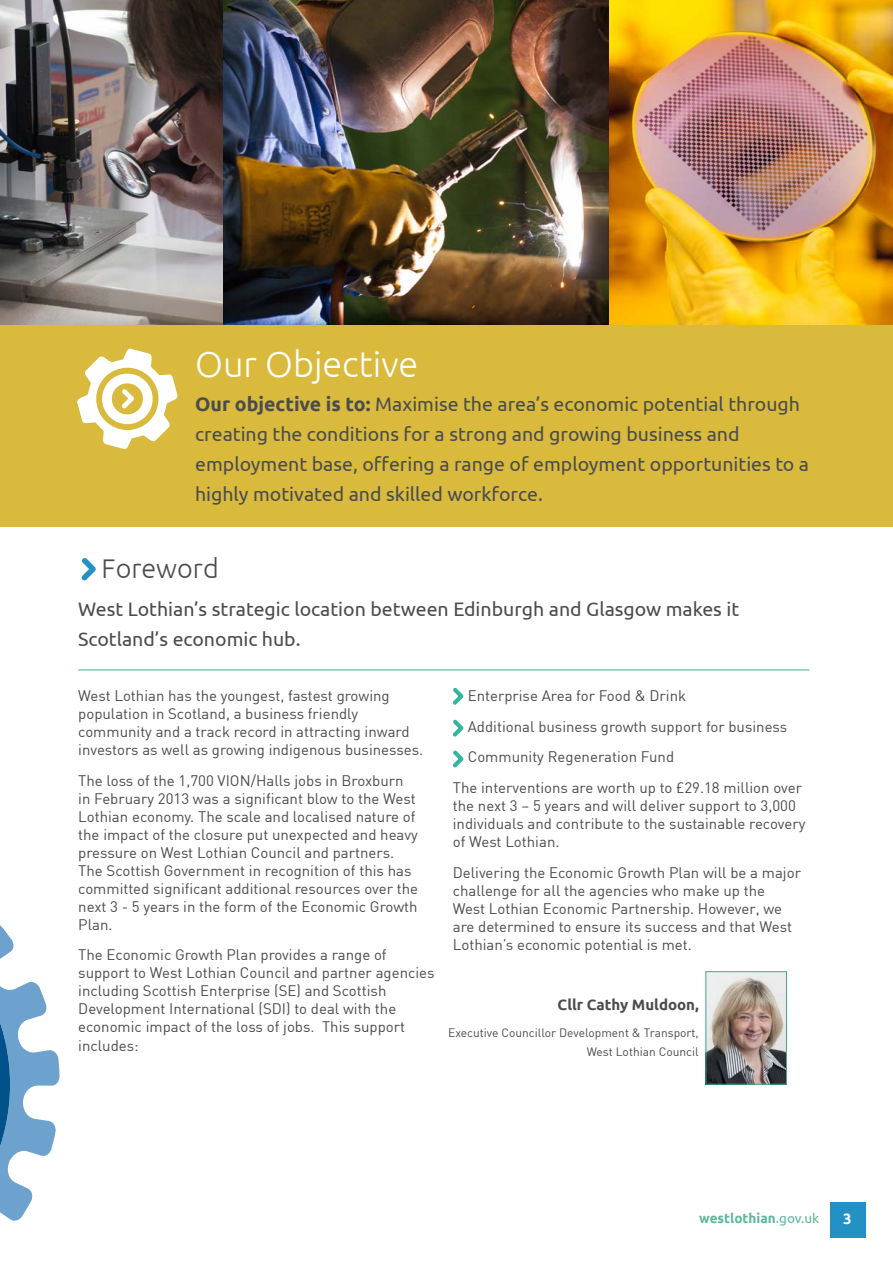
<style>
.page{position:relative;width:893px;height:1263px;background:#fff}
.page>*{position:absolute;margin:0;border:0;box-sizing:border-box;transform-origin:0 0}
.t1{font:300 36px "Ubuntu";color:#fff}
.t2{font:300 27px "Ubuntu";color:#4b4c4d}
.t3{font:19.5px/30px "Ubuntu";color:#4b4c4d}
.t4{font:15px/18px "DIN";color:#4b4c4d}
.t5{font:700 15px "Ubuntu";color:#4b4c4d}
.t6{font:700 15px "Ubuntu";color:#fff}
.t7{font:700 13.5px "Ubuntu";color:#61b79d}
.t8{font:12px "DIN";color:#4b4c4d}
.s1{font-weight:700}
.s2{font-weight:400}
</style>
<div class="page">
<svg style="left:81px;top:558px;width:15px;height:23px"></svg>
<svg style="left:452px;top:687px;width:12px;height:18px"></svg>
<svg style="left:452px;top:719px;width:12px;height:18px"></svg>
<svg style="left:452px;top:750px;width:12px;height:18px"></svg>
<img style="left:608px;top:0;width:285px;height:325px">
<img style="left:223px;top:0;width:385px;height:325px">
<img style="left:0;top:0;width:223px;height:325px">
<div style="left:830px;top:1202px;width:36px;height:35px;background:#2491c4"></div>
<hr style="left:78px;top:670px;width:731px;height:1px;background:#45ab8c">
<img style="left:707px;top:973px;width:78px;height:109px">
<div style="left:705px;top:971px;width:82px;height:113px;border:1px solid #45ab8c"></div>
<div style="left:0;top:325px;width:893px;height:202px;background:#d9ba3d"></div>
<svg style="left:77px;top:348px;width:101px;height:101px"></svg>
<svg style="left:0;top:925px;width:10px;height:294px;background:#6699c2"></svg>
<p class="t1" style="left:195px;top:342px;width:225px">Our Objective</p>
<p class="t3" style="left:195px;top:388px;width:615px"><span class="s1">Our objective is to:</span> Maximise the area’s economic potential through creating the conditions for a strong and growing business and employment base, offering a range of employment opportunities to a highly motivated and skilled workforce.</p>
<p class="t2" style="left:102px;top:552px;width:119px">Foreword</p>
<p class="t3" style="left:78px;top:594px;width:662px">West Lothian’s strategic location between Edinburgh and Glasgow makes it<br>Scotland’s economic hub.</p>
<p class="t4" style="left:78px;top:686px;width:347px">West Lothian has the youngest, fastest growing population in Scotland, a business friendly community and a track record in attracting inward investors as well as growing indigenous businesses.</p>
<p class="t4" style="left:78px;top:771px;width:341px">The loss of the 1,700 VION/Halls jobs in Broxburn in February 2013 was a significant blow to the West Lothian economy. The scale and localised nature of the impact of the closure put unexpected and heavy pressure on West Lothian Council and partners.<br>The Scottish Government in recognition of this has committed significant additional resources over the next 3 - 5 years in the form of the Economic Growth Plan.</p>
<p class="t4" style="left:78px;top:946px;width:358px">The Economic Growth Plan provides a range of support to West Lothian Council and partner agencies including Scottish Enterprise (SE) and Scottish Development International (SDI) to deal with the economic impact of the loss of jobs. This support includes:</p>
<p class="t4" style="left:468px;top:686px;width:220px">Enterprise Area for Food &amp; Drink</p>
<p class="t4" style="left:468px;top:717px;width:321px">Additional business growth support for business</p>
<p class="t4" style="left:468px;top:748px;width:208px">Community Regeneration Fund</p>
<p class="t4" style="left:453px;top:778px;width:354px">The interventions are worth up to £29.18 million over the next 3 – 5 years and will deliver support to 3,000 individuals and contribute to the sustainable recovery of West Lothian.</p>
<p class="t4" style="left:453px;top:863px;width:350px">Delivering the Economic Growth Plan will be a major challenge for all the agencies who make up the West Lothian Economic Partnership. However, we are determined to ensure its success and that West Lothian’s economic potential is met.</p>
<p class="t5" style="left:558px;top:995px;width:143px">Cllr Cathy Muldoon,</p>
<p class="t8" style="left:448px;top:1025px;width:252px">Executive Councillor Development &amp; Transport,</p>
<p class="t8" style="left:587px;top:1044px;width:113px">West Lothian Council</p>
<p class="t7" style="left:699px;top:1210px;width:121px">westlothian<span class="s2">.gov.uk</span></p>
<p class="t6" style="left:843px;top:1209px;width:10px">3</p>
</div>
